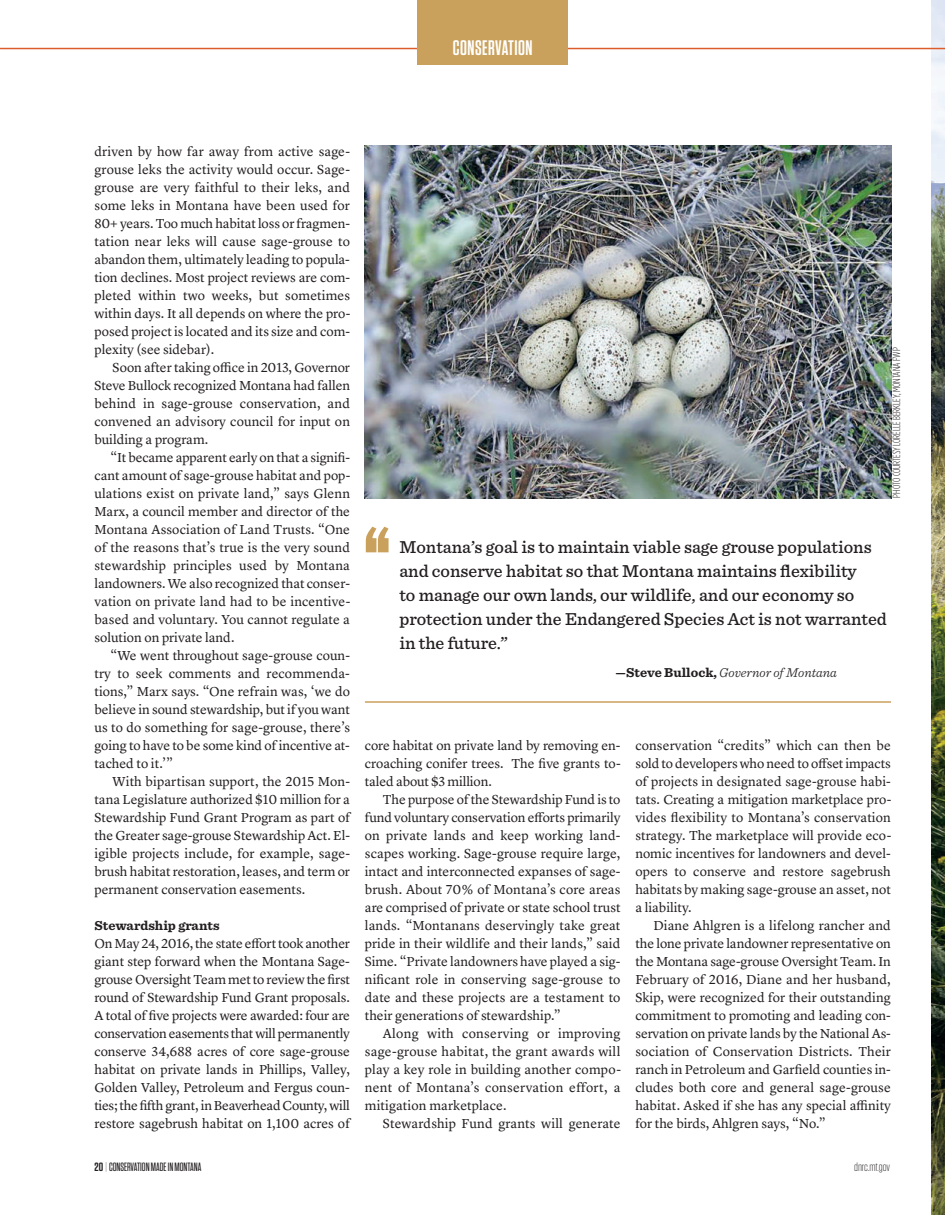
<style>
.page{position:relative;width:945px;height:1215px;background:#fff}
.page>*{position:absolute;margin:0;border:0;box-sizing:border-box;transform-origin:0 0}
.t1{font:900 72px "Tungsten";color:#caa15c}
.t2{font:600 21px "Tungsten Narrow";letter-spacing:.025em;color:#fff}
.t3{font:500 18px/24px "Sentinel";color:#231f20}
.t4{font:13.5px/18px "Lyon Text";color:#231f20;text-align:justify}
.t5{font:italic 300 13.5px "Sentinel";color:#231f20}
.t6{font:700 13.5px "Sentinel";color:#231f20}
.t7{font:500 12px "Tungsten Narrow";color:#231f20}
.t8{font:300 12px "Tungsten";color:#231f20}
.t9{font:300 10.5px "Gotham Condensed";color:#231f20}
.s1{font-weight:700;font-style:normal}
.s2{font-family:"Tungsten";font-weight:600}
.s3{font-weight:200}
</style>
<div class="page">
<img style="left:932px;top:0;width:13px;height:1215px">
<hr style="left:0;top:48px;width:945px;height:1px;background:#dc5c2b">
<img style="left:365px;top:146px;width:526px;height:352px">
<hr style="left:365px;top:701px;width:526px;height:2px;background:#caa15c">
<div style="left:418px;top:0;width:150px;height:65px;background:#caa15c"></div>
<h2 class="t2" style="left:453px;top:40px;width:81px">CONSERVATION</h2>
<p class="t4" style="left:94px;top:144px;width:257px">driven by how far away from active sage&shy;grouse leks the activity would occur. Sage&shy;grouse are very faithful to their leks, and some leks in Montana have been used for 80+ years. Too much habitat loss or fragmen&shy;tation near leks will cause sage-grouse to abandon them, ultimately leading to popula&shy;tion declines. Most project reviews are com&shy;pleted within two weeks, but sometimes within days. It all depends on where the pro&shy;posed project is located and its size and com&shy;plexity (see sidebar).</p>
<p class="t4" style="left:94px;top:360px;width:257px;text-indent:18px">Soon after taking office in 2013, Governor Steve Bullock recognized Montana had fallen behind in sage-grouse conservation, and convened an advisory council for input on building a program.</p>
<p class="t4" style="left:94px;top:450px;width:257px;text-indent:16px">“It became apparent early on that a signifi&shy;cant amount of sage-grouse habitat and pop&shy;ulations exist on private land,” says Glenn Marx, a council member and director of the Montana Association of Land Trusts. “One of the reasons that’s true is the very sound stewardship principles used by Montana landowners. We also recognized that conser&shy;vation on private land had to be incentive&shy;based and voluntary. You cannot regulate a solution on private land.</p>
<p class="t4" style="left:94px;top:648px;width:257px;text-indent:16px">“We went throughout sage-grouse coun&shy;try to seek comments and recommenda&shy;tions,” Marx says. “One refrain was, ‘we do believe in sound stewardship, but if you want us to do something for sage-grouse, there’s going to have to be some kind of incentive at&shy;tached to it.’”</p>
<p class="t4" style="left:94px;top:774px;width:257px;text-indent:18px">With bipartisan support, the 2015 Mon&shy;tana Legislature authorized $10 million for a Stewardship Fund Grant Program as part of the Greater sage-grouse Stewardship Act. El&shy;igible projects include, for example, sage&shy;brush habitat restoration, leases, and term or permanent conservation easements.</p>
<p class="t6" style="left:94px;top:921px;width:127px">Stewardship grants</p>
<p class="t4" style="left:94px;top:936px;width:257px">On May 24, 2016, the state effort took another giant step forward when the Montana Sage&shy;grouse Oversight Team met to review the first round of Stewardship Fund Grant proposals.<br>A total of five projects were awarded: four are conservation easements that will permanently conserve 34,688 acres of core sage-grouse habitat on private lands in Phillips, Valley, Golden Valley, Petroleum and Fergus coun&shy;ties; the fifth grant, in Beaverhead County, will restore sagebrush habitat on 1,100 acres of</p>
<p class="t9" style="left:890px;top:498px;width:151px;rotate:-90deg">PHOTO COURTESY LORELLE BERKLEY, MONTANA FWP</p>
<h1 class="t1" style="left:365px;top:511px;width:26px">“</h1>
<p class="t3" style="left:399px;top:536px;width:489px">Montana’s goal is to maintain viable sage grouse populations and conserve habitat so that Montana maintains flexibility<br>to manage our own lands, our wildlife, and our economy so protection under the Endangered Species Act is not warranted in the future.”</p>
<p class="t5" style="left:615px;top:668px;width:223px"><span class="s1">—Steve Bullock,</span> Governor of Montana</p>
<p class="t4" style="left:365px;top:737px;width:257px">core habitat on private land by removing en&shy;croaching conifer trees. The five grants to&shy;taled about $3 million.</p>
<p class="t4" style="left:365px;top:791px;width:257px;text-indent:18px">The purpose of the Stewardship Fund is to fund voluntary conservation efforts primarily on private lands and keep working land&shy;scapes working. Sage-grouse require large, intact and interconnected expanses of sage&shy;brush. About 70% of Montana’s core areas are comprised of private or state school trust lands. “Montanans deservingly take great pride in their wildlife and their lands,” said Sime. “Private landowners have played a sig&shy;nificant role in conserving sage-grouse to date and these projects are a testament to their generations of stewardship.”</p>
<p class="t4" style="left:365px;top:1025px;width:258px;text-indent:18px">Along with conserving or improving sage-grouse habitat, the grant awards will play a key role in building another compo&shy;nent of Montana’s conservation effort, a mitigation marketplace.</p>
<p class="t4" style="left:383px;top:1115px;width:239px">Stewardship Fund grants will generate</p>
<p class="t4" style="left:635px;top:737px;width:257px">conservation “credits” which can then be sold to developers who need to offset impacts of projects in designated sage-grouse habi&shy;tats. Creating a mitigation marketplace pro&shy;vides flexibility to Montana’s conservation strategy. The marketplace will provide eco&shy;nomic incentives for landowners and devel&shy;opers to conserve and restore sagebrush habitats by making sage-grouse an asset, not a liability.</p>
<p class="t4" style="left:635px;top:917px;width:257px;text-indent:18px">Diane Ahlgren is a lifelong rancher and the lone private landowner representative on the Montana sage-grouse Oversight Team. In February of 2016, Diane and her husband, Skip, were recognized for their outstanding commitment to promoting and leading con&shy;servation on private lands by the National As&shy;sociation of Conservation Districts. Their ranch in Petroleum and Garfield counties in&shy;cludes both core and general sage-grouse habitat. Asked if she has any special affinity for the birds, Ahlgren says, “No.”</p>
<p class="t7" style="left:94px;top:1162px;width:109px"><span class="s2">20</span><span class="s3">|</span>CONSERVATIONMADEINMONTANA</p>
<p class="t8" style="left:854px;top:1162px;width:38px">dnrc.mt.gov</p>
</div>
